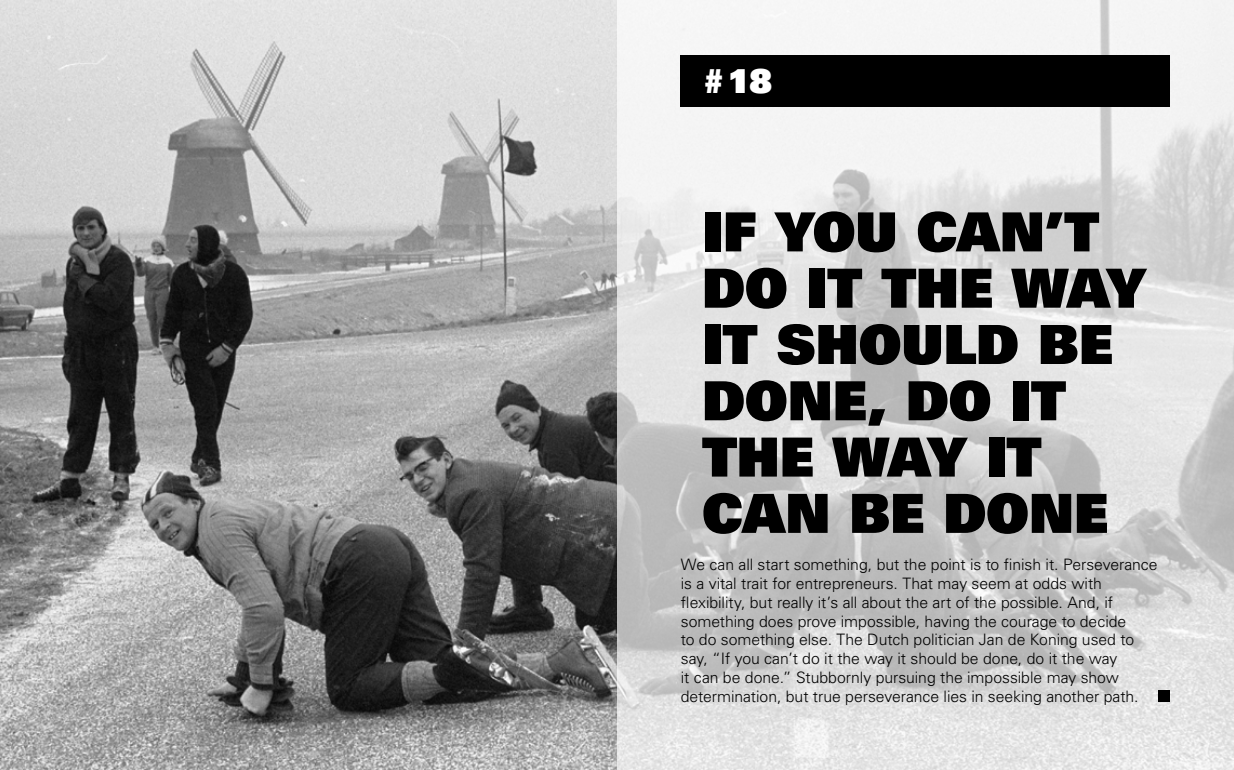
<style>
.page{position:relative;width:1234px;height:770px;background:#fff}
.page>*{position:absolute;margin:0;border:0;box-sizing:border-box;transform-origin:0 0}
.t1{font:54px/56.2px "Univers LT Std X Black";letter-spacing:-.005em;color:#000}
.t2{font:33px "Univers LT Std X Black";color:#fff}
.t3{font:300 15.75px/18.8px "Univers LT Std";letter-spacing:-.005em;color:#000}
</style>
<div class="page">
<img style="left:0;top:0;width:617px;height:770px">
<svg style="left:617px;top:0;width:616px;height:770px"></svg>
<div style="left:680px;top:55px;width:489px;height:51px;background:#000"></div>
<div style="left:1158px;top:690px;width:11px;height:12px;background:#000"></div>
<h2 class="t2" style="left:702px;top:59px;width:72px">#18</h2>
<h1 class="t1" style="left:702px;top:202px;width:445px">IF YOU CAN’T<br>DO IT THE WAY<br>IT SHOULD BE<br>DONE, DO IT<br>THE WAY IT<br>CAN BE DONE</h1>
<p class="t3" style="left:680px;top:555px;width:478px">We can all start something, but the point is to finish it. Perseverance is a vital trait for entrepreneurs. That may seem at odds with flexibility, but really it’s all about the art of the possible. And, if something does prove impossible, having the courage to decide<br>to do something else. The Dutch politician Jan de Koning used to say, “If you can’t do it the way it should be done, do it the way<br>it can be done.” Stubbornly pursuing the impossible may show determination, but true perseverance lies in seeking another path.</p>
</div>
